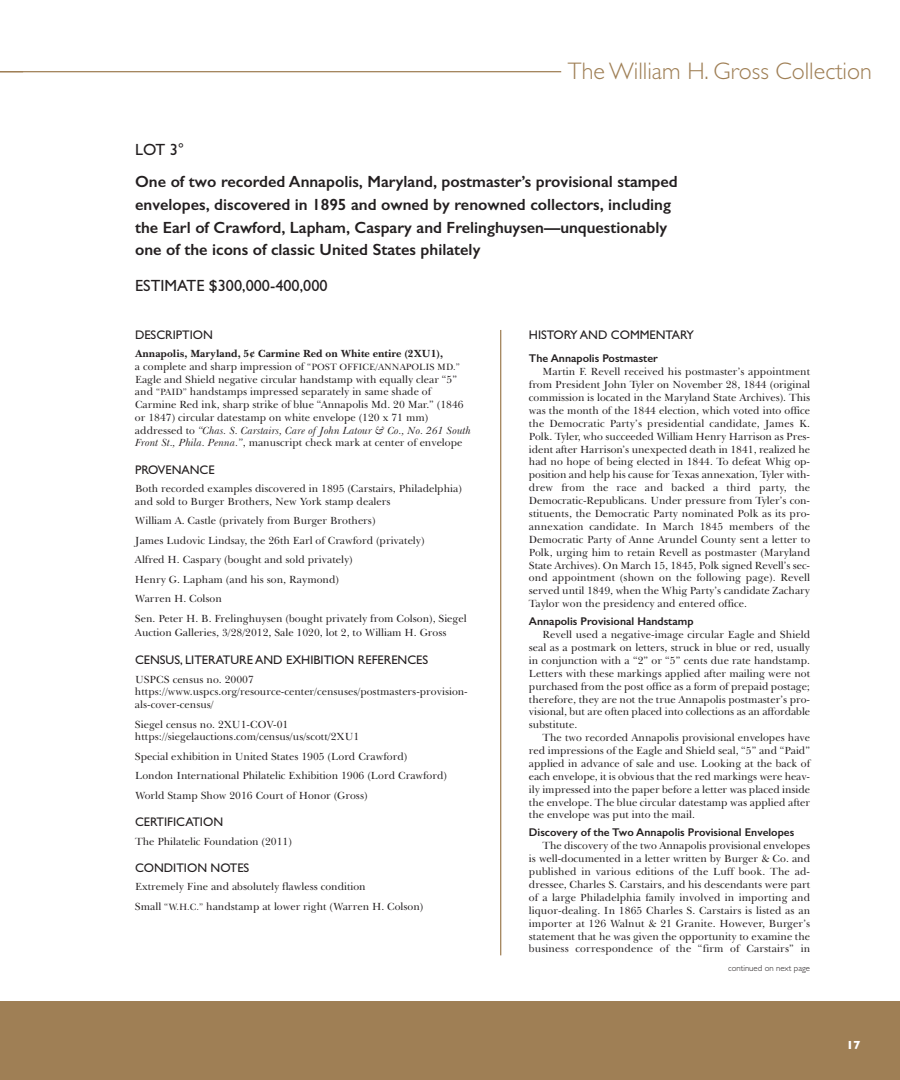
<style>
.page{position:relative;width:900px;height:1080px;background:#fff}
.page>*{position:absolute;margin:0;border:0;box-sizing:border-box;transform-origin:0 0}
.t1{font:300 24px "Gill Sans";color:#9f7f55}
.t2{font:600 16.25px/22.8px "Gill Sans";color:#231f20}
.t3{font:16.25px "Gill Sans";color:#231f20}
.t4{font:12.5px "Gill Sans";color:#231f20}
.t5{font:700 11.88px "Gill Sans";color:#fff}
.t6{font:600 11.25px "Gill Sans";color:#231f20}
.t7{font:10.62px/12.9px "Baskerville BT";color:#231f20}
.t8{font:300 8.75px "Gill Sans";color:#231f20}
.s1{font-weight:700}
.s2{font-size:9.38px}
.s3{font-style:italic}
</style>
<div class="page">
<div style="left:0;top:1001px;width:900px;height:79px;background:#9f7f55"></div>
<hr style="left:0;top:71px;width:561px;height:1px;background:#9f7f55">
<hr style="left:500px;top:330px;width:1px;height:625px;background:#9f7f55">
<h1 class="t1" style="left:568px;top:56px;width:305px">The William H. Gross Collection</h1>
<h2 class="t3" style="left:135px;top:140px;width:51px">LOT 3°</h2>
<p class="t2" style="left:135px;top:170px;width:544px">One of two recorded Annapolis, Maryland, postmaster’s provisional stamped envelopes, discovered in 1895 and owned by renowned collectors, including the Earl of Crawford, Lapham, Caspary and Frelinghuysen—unquestionably one of the icons of classic United States philately</p>
<h2 class="t3" style="left:135px;top:276px;width:194px">ESTIMATE $300,000-400,000</h2>
<p class="t4" style="left:135px;top:327px;width:79px">DESCRIPTION</p>
<p class="t7" style="left:135px;top:348px;width:337px"><span class="s1">Annapolis, Maryland, 5¢ Carmine Red on White entire (2XU1),<br></span>a complete and sharp impression of <span class="s2">“POST OFFICE/ANNAPOLIS MD.” </span>Eagle and Shield negative circular handstamp with equally clear “5” and <span class="s2">“PAID”</span> handstamps impressed separately in same shade of Carmine Red ink, sharp strike of blue “Annapolis Md. 20 Mar.” (1846 or 1847) circular datestamp on white envelope (120 x 71 mm) addressed to <span class="s3">“Chas. S. Carstairs, Care of John Latour &amp; Co., No. 261 South Front St., Phila. Penna.”</span>, manuscript check mark at center of envelope</p>
<p class="t4" style="left:135px;top:462px;width:81px">PROVENANCE</p>
<p class="t7" style="left:135px;top:483px;width:328px">Both recorded examples discovered in 1895 (Carstairs, Philadelphia) and sold to Burger Brothers, New York stamp dealers</p>
<p class="t7" style="left:135px;top:512px;width:333px;line-height:19.5px">William A. Castle (privately from Burger Brothers)<br>James Ludovic Lindsay, the 26th Earl of Crawford (privately)<br>Alfred H. Caspary (bought and sold privately)<br>Henry G. Lapham (and his son, Raymond)<br>Warren H. Colson<br>Sen. Peter H. B. Frelinghuysen (bought privately from Colson), Siegel</p>
<p class="t7" style="left:135px;top:627px;width:313px">Auction Galleries, 3/28/2012, Sale 1020, lot 2, to William H. Gross</p>
<p class="t4" style="left:135px;top:653px;width:295px">CENSUS, LITERATURE AND EXHIBITION REFERENCES</p>
<p class="t7" style="left:135px;top:674px;width:334px">USPCS census no. 20007 https://www.uspcs.org/resource-center/censuses/postmasters-provision&shy;als-cover-census/</p>
<p class="t7" style="left:135px;top:719px;width:226px">Siegel census no. 2XU1-COV-01 https://siegelauctions.com/census/us/scott/2XU1</p>
<p class="t7" style="left:135px;top:748px;width:314px;line-height:19.5px">Special exhibition in United States 1905 (Lord Crawford)<br>London International Philatelic Exhibition 1906 (Lord Crawford)<br>World Stamp Show 2016 Court of Honor (Gross)</p>
<p class="t4" style="left:135px;top:815px;width:90px">CERTIFICATION</p>
<p class="t7" style="left:135px;top:836px;width:158px">The Philatelic Foundation (2011)</p>
<p class="t4" style="left:135px;top:860px;width:116px">CONDITION NOTES</p>
<p class="t7" style="left:135px;top:878px;width:290px;line-height:19.5px">Extremely Fine and absolutely flawless condition<br>Small <span class="s2">“W.H.C.”</span> handstamp at lower right (Warren H. Colson)</p>
<p class="t4" style="left:529px;top:327px;width:167px">HISTORY AND COMMENTARY</p>
<p class="t6" style="left:529px;top:352px;width:131px">The Annapolis Postmaster</p>
<p class="t7" style="left:529px;top:367px;width:283px;text-align:justify;text-indent:14px">Martin F. Revell received his postmaster’s appointment from President John Tyler on November 28, 1844 (original commission is located in the Maryland State Archives). This was the month of the 1844 election, which voted into office the Democratic Party’s presidential candidate, James K.<br>Polk. Tyler, who succeeded William Henry Harrison as Pres&shy;ident after Harrison’s unexpected death in 1841, realized he had no hope of being elected in 1844. To defeat Whig op&shy;position and help his cause for Texas annexation, Tyler with&shy;drew from the race and backed a third party, the Democratic-Republicans. Under pressure from Tyler’s con&shy;stituents, the Democratic Party nominated Polk as its pro&shy;annexation candidate. In March 1845 members of the Democratic Party of Anne Arundel County sent a letter to Polk, urging him to retain Revell as postmaster (Maryland State Archives). On March 15, 1845, Polk signed Revell’s sec&shy;ond appointment (shown on the following page). Revell served until 1849, when the Whig Party’s candidate Zachary Taylor won the presidency and entered office.</p>
<p class="t6" style="left:529px;top:615px;width:166px">Annapolis Provisional Handstamp</p>
<p class="t7" style="left:529px;top:629px;width:283px;text-align:justify;text-indent:14px">Revell used a negative-image circular Eagle and Shield seal as a postmark on letters, struck in blue or red, usually in conjunction with a “2” or “5” cents due rate handstamp.<br>Letters with these markings applied after mailing were not purchased from the post office as a form of prepaid postage; therefore, they are not the true Annapolis postmaster’s pro&shy;visional, but are often placed into collections as an affordable substitute.</p>
<p class="t7" style="left:529px;top:732px;width:283px;text-align:justify;text-indent:14px">The two recorded Annapolis provisional envelopes have red impressions of the Eagle and Shield seal, “5” and “Paid” applied in advance of sale and use. Looking at the back of each envelope, it is obvious that the red markings were heav&shy;ily impressed into the paper before a letter was placed inside the envelope. The blue circular datestamp was applied after the envelope was put into the mail.</p>
<p class="t6" style="left:529px;top:826px;width:267px">Discovery of the Two Annapolis Provisional Envelopes</p>
<p class="t7" style="left:529px;top:841px;width:283px;text-align:justify;text-indent:14px">The discovery of the two Annapolis provisional envelopes is well-documented in a letter written by Burger &amp; Co. and published in various editions of the Luff book. The ad&shy;dressee, Charles S. Carstairs, and his descendants were part of a large Philadelphia family involved in importing and liquor-dealing. In 1865 Charles S. Carstairs is listed as an importer at 126 Walnut &amp; 21 Granite. However, Burger’s statement that he was given the opportunity to examine the business correspondence of the “firm of Carstairs” in</p>
<p class="t8" style="left:728px;top:963px;width:83px">continued on next page</p>
<p class="t5" style="left:847px;top:1038px;width:16px">17</p>
</div>
